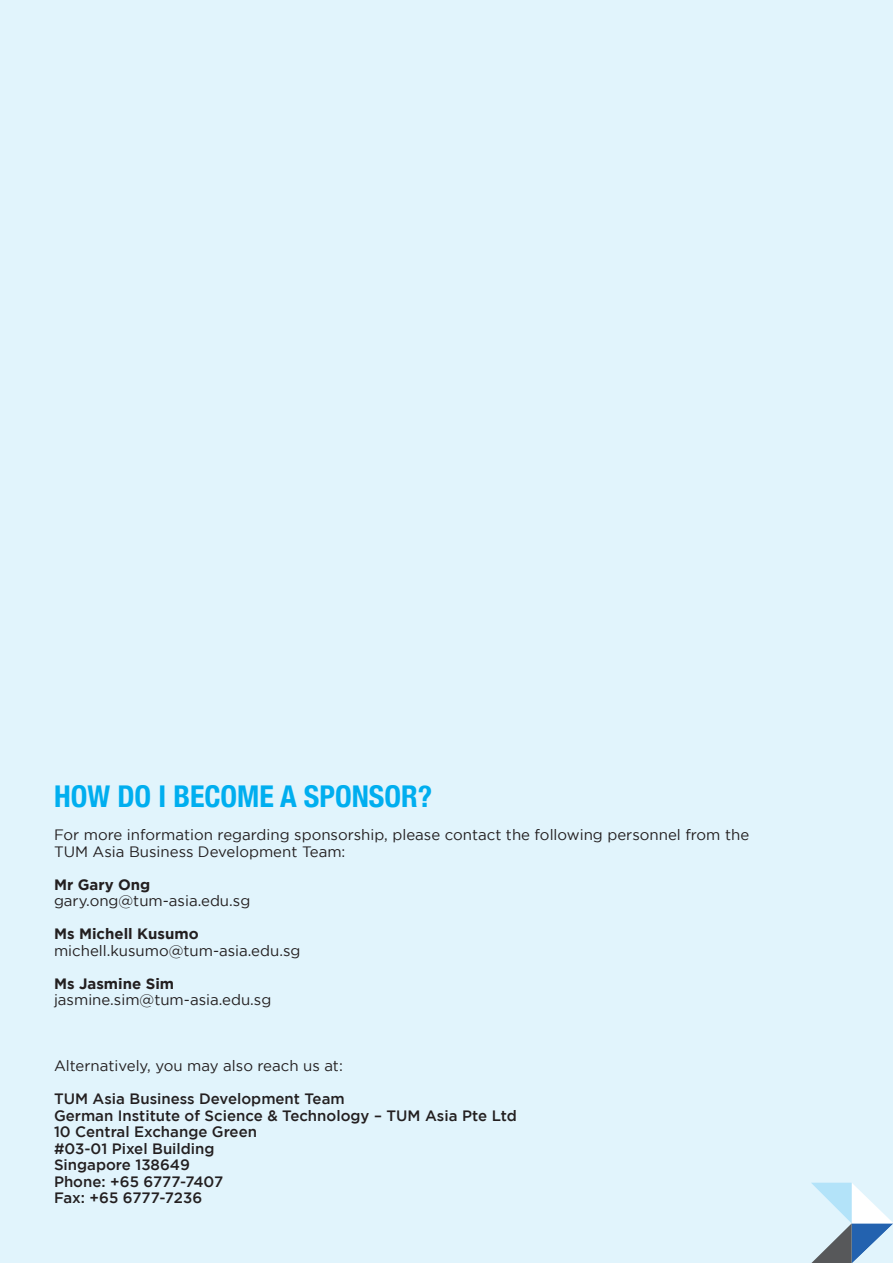
<style>
.page{position:relative;width:893px;height:1263px;background:#e1f4fc}
.page>*{position:absolute;margin:0;border:0;box-sizing:border-box;transform-origin:0 0}
.t1{font:700 condensed 30px "Helvetica Neue";color:#00aeef}
.t2{font:15px/16.5px "Gotham";color:#231f20}
.t3{font:500 15px/16.5px "Gotham";color:#231f20}
.t4{font:700 15px "Gotham";color:#231f20}
</style>
<div class="page">
<svg style="left:811px;top:1183px;width:82px;height:80px"></svg>
<h1 class="t1" style="left:54px;top:772px;width:380px">HOW DO I BECOME A SPONSOR?</h1>
<p class="t2" style="left:54px;top:827px;width:697px">For more information regarding sponsorship, please contact the following personnel from the<br>TUM Asia Business Development Team:</p>
<p class="t4" style="left:54px;top:876px;width:98px">Mr Gary Ong</p>
<p class="t2" style="left:54px;top:893px;width:198px">gary.ong@tum-asia.edu.sg</p>
<p class="t4" style="left:54px;top:925px;width:146px">Ms Michell Kusumo</p>
<p class="t2" style="left:54px;top:942px;width:248px">michell.kusumo@tum-asia.edu.sg</p>
<p class="t4" style="left:54px;top:975px;width:122px">Ms Jasmine Sim</p>
<p class="t2" style="left:54px;top:992px;width:219px">jasmine.sim@tum-asia.edu.sg</p>
<p class="t2" style="left:54px;top:1058px;width:290px">Alternatively, you may also reach us at:</p>
<p class="t3" style="left:54px;top:1090px;width:464px">TUM Asia Business Development Team<br>German Institute of Science &amp; Technology – TUM Asia Pte Ltd<br>10 Central Exchange Green<br>#03-01 Pixel Building<br>Singapore 138649<br>Phone: +65 6777-7407<br>Fax: +65 6777-7236</p>
</div>
